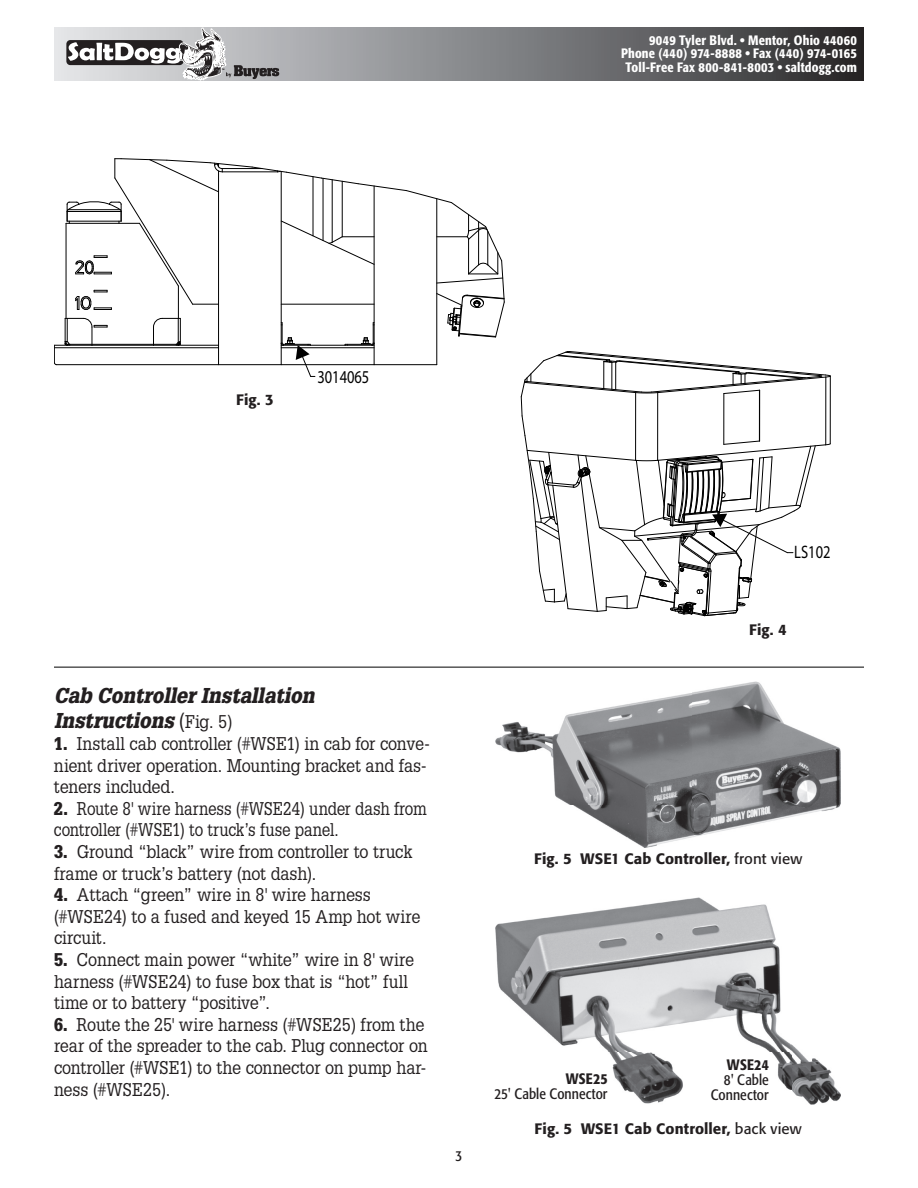
<style>
.page{position:relative;width:918px;height:1188px;background:#fff}
.page>*{position:absolute;margin:0;border:0;box-sizing:border-box;transform-origin:0 0}
.t1{font:italic 900 21px/25.2px "Glypha";letter-spacing:.005em;color:#231f20;scale:.9 1}
.t2{font:18.15px "Myriad Pro";color:#000;scale:.8 1}
.t3{font:18px/21.6px "Glypha";letter-spacing:-.005em;color:#231f20;scale:.9 1}
.t4{font:18px/21.6px "Glypha";letter-spacing:-.005em;color:#231f20;scale:.85 1}
.t5{font:500 15px "Formata";letter-spacing:.005em;color:#231f20}
.t6{font:condensed 15px/15px "Formata";letter-spacing:.005em;color:#231f20;text-align:right}
.t7{font:500 condensed 15px "Formata";letter-spacing:.015em;color:#231f20}
.t8{font:500 condensed 13.5px/13.5px "Formata";letter-spacing:.01em;color:#fff;text-align:right}
.t9{font:700 1.95px "Avant Garde";color:#231f20}
.s1{font-weight:400;font-style:normal}
.s2{font-weight:400;font-style:normal;font-size:18px}
.s3{font-weight:900}
.s4{font-weight:400}
</style>
<div class="page">
<svg style="left:54px;top:27px;width:810px;height:54px;background:#737376"></svg>
<svg style="left:68px;top:28px;width:211px;height:53px;background:#acacae"></svg>
<svg style="left:54px;top:158px;width:451px;height:219px"></svg>
<svg style="left:521px;top:351px;width:310px;height:266px"></svg>
<hr style="left:54px;top:667px;width:810px;height:1px;background:#000">
<img style="left:496px;top:682px;width:344px;height:165px">
<img style="left:496px;top:897px;width:345px;height:208px">
<p class="t9" style="left:222px;top:68px;width:4px">TM</p>
<p class="t8" style="left:621px;top:33px;width:237px">9049 Tyler Blvd. • Mentor, Ohio 44060<br>Phone (440) 974-8888 • Fax (440) 974-0165<br>Toll-Free Fax 800-841-8003 • saltdogg.com</p>
<p class="t5" style="left:236px;top:390px;width:39px">Fig. 3</p>
<p class="t2" style="left:317px;top:365px;width:67px">3014065</p>
<p class="t1" style="left:54px;top:683px;width:291px">Cab Controller Installation<br>Instructions <span class="s1">(</span><span class="s2">Fig. 5)</span></p>
<p class="t3" style="left:54px;top:732px;width:419px"><span class="s3">1.</span> Install cab controller (#WSE1) in cab for conve&shy;nient driver operation. Mounting bracket and fas&shy;teners included.</p>
<p class="t4" style="left:54px;top:797px;width:440px"><span class="s3">2.</span> Route 8' wire harness (#WSE24) under dash from controller (#WSE1) to truck’s fuse panel.</p>
<p class="t3" style="left:54px;top:840px;width:400px"><span class="s3">3.</span> Ground “black” wire from controller to truck frame or truck’s battery (not dash).</p>
<p class="t3" style="left:54px;top:883px;width:409px"><span class="s3">4.</span> Attach “green” wire in 8' wire harness (#WSE24) to a fused and keyed 15 Amp hot wire circuit.</p>
<p class="t3" style="left:54px;top:948px;width:402px"><span class="s3">5.</span> Connect main power “white” wire in 8' wire harness (#WSE24) to fuse box that is “hot” full time or to battery “positive”.</p>
<p class="t3" style="left:54px;top:1013px;width:417px"><span class="s3">6.</span> Route the 25' wire harness (#WSE25) from the rear of the spreader to the cab. Plug connector on controller (#WSE1) to the connector on pump har&shy;ness (#WSE25).</p>
<p class="t6" style="left:456px;top:1148px;width:8px">3</p>
<p class="t2" style="left:794px;top:541px;width:47px">LS102</p>
<p class="t5" style="left:749px;top:620px;width:39px">Fig. 4</p>
<p class="t5" style="left:534px;top:849px;width:270px">Fig. 5 WSE1 Cab Controller, <span class="s4">front view</span></p>
<p class="t7" style="left:566px;top:1070px;width:43px">WSE25</p>
<p class="t6" style="left:494px;top:1086px;width:115px">25' Cable Connector</p>
<p class="t7" style="left:727px;top:1055px;width:43px">WSE24</p>
<p class="t6" style="left:711px;top:1072px;width:60px">8' Cable<br>Connector</p>
<p class="t5" style="left:535px;top:1119px;width:269px">Fig. 5 WSE1 Cab Controller, <span class="s4">back view</span></p>
</div>
